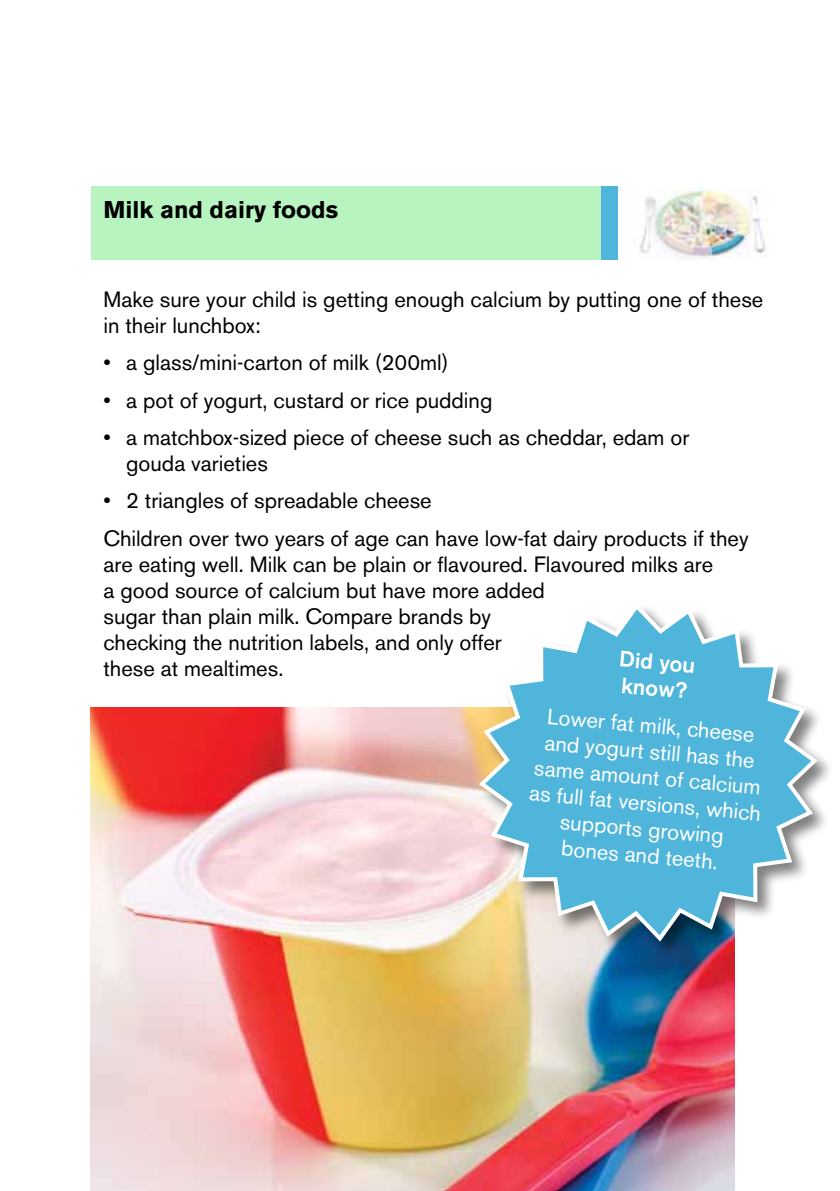
<style>
.page{position:relative;width:840px;height:1191px;background:#fff}
.page>*{position:absolute;margin:0;border:0;box-sizing:border-box;transform-origin:0 0}
.t1{font:700 24px "Akzidenz Grotesk BE";color:#000}
.t2{font:22px/26px "Akzidenz Grotesk BE";color:#000}
.t3{font:22px/26px "Akzidenz Grotesk BE";color:#fff;text-align:center}
.t4{font:500 22px/26px "Akzidenz Grotesk BE";color:#fff}
</style>
<div class="page">
<img style="left:91px;top:707px;width:642px;height:484px">
<div style="left:91px;top:187px;width:510px;height:73px;background:#b8f4bf"></div>
<div style="left:475px;top:600px;width:357px;height:357px;background:#000;opacity:.5"></div>
<svg style="left:475px;top:600px;width:345px;height:344px"></svg>
<img style="left:639px;top:188px;width:127px;height:70px">
<div style="left:601px;top:187px;width:16px;height:73px;background:#50b5da"></div>
<p class="t1" style="left:103px;top:195px;width:236px">Milk and dairy foods</p>
<p class="t2" style="left:103px;top:286px;width:661px">Make sure your child is getting enough calcium by putting one of these in their lunchbox:</p>
<p class="t2" style="left:103px;top:350px;width:346px">• a glass/mini-carton of milk (200ml)</p>
<p class="t2" style="left:103px;top:387px;width:390px">• a pot of yogurt, custard or rice pudding</p>
<p class="t2" style="left:126px;top:424px;width:564px;text-indent:-23px">• a matchbox-sized piece of cheese such as cheddar, edam or gouda varieties</p>
<p class="t2" style="left:103px;top:482px;width:646px;line-height:37.4px">• 2 triangles of spreadable cheese<br>Children over two years of age can have low-fat dairy products if they</p>
<p class="t2" style="left:103px;top:551px;width:611px">are eating well. Milk can be plain or flavoured. Flavoured milks are a good source of calcium but have more added<br>sugar than plain milk. Compare brands by<br>checking the nutrition labels, and only offer<br>these at mealtimes.</p>
<p class="t4" style="left:620px;top:645px;width:78px;rotate:5deg">Did you know?</p>
<p class="t3" style="left:537px;top:702px;width:233px;rotate:5deg">Lower fat milk, cheese and yogurt still has the same amount of calcium as full fat versions, which supports growing<br>bones and teeth.</p>
</div>
